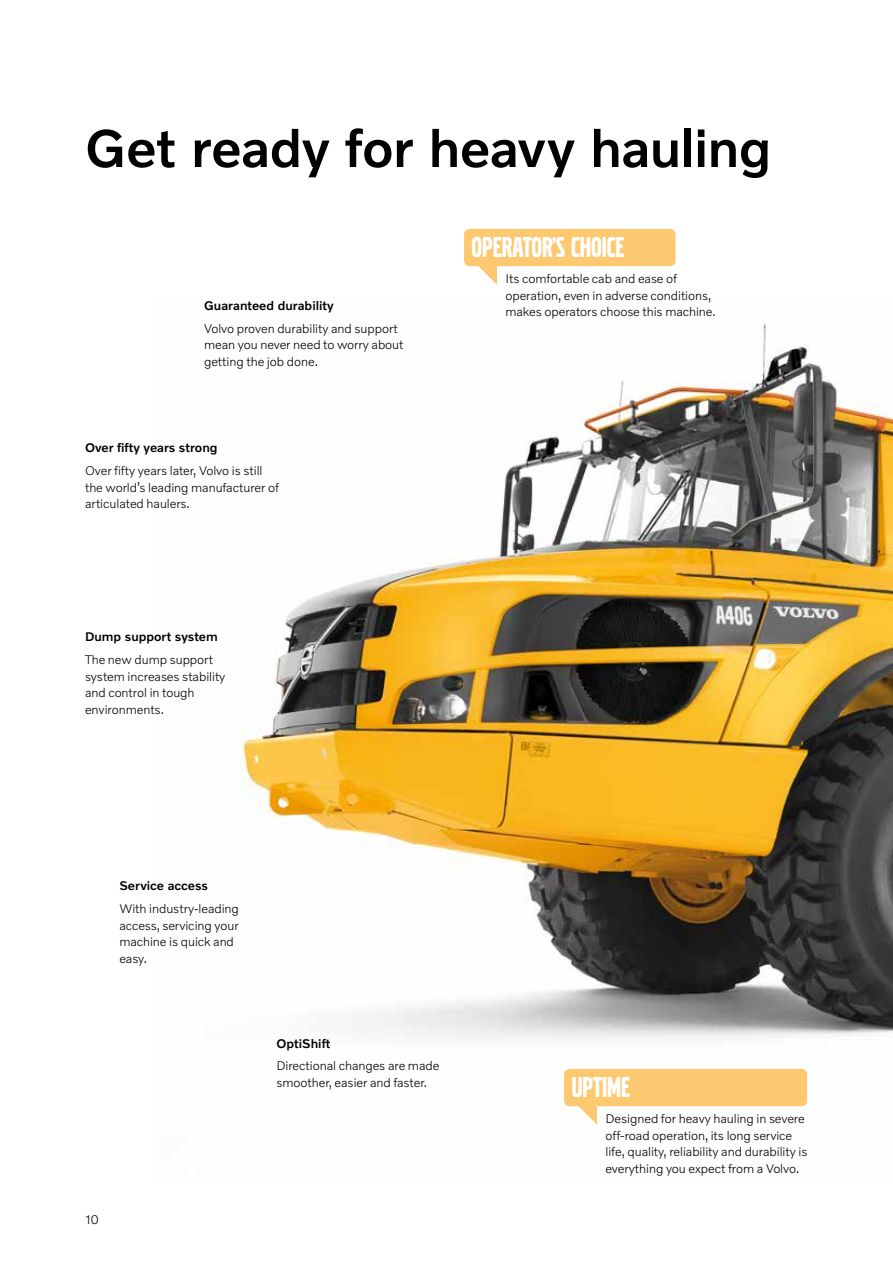
<style>
.page{position:relative;width:893px;height:1263px;background:#fff}
.page>*{position:absolute;margin:0;border:0;box-sizing:border-box;transform-origin:0 0}
.t1{font:500 54px "Volvo Novum";letter-spacing:-.01em;color:#000}
.t2{font:30px "Volvo Broad Pro";color:#fff}
.t3{font:300 12.75px/16.5px "Volvo Novum";letter-spacing:-.005em;color:#000}
.t4{font:500 12.75px "Volvo Novum";color:#000}
</style>
<div class="page">
<img style="left:239px;top:324px;width:654px;height:783px">
<div style="left:564px;top:1069px;width:243px;height:37px;background:#fcc870;border-radius:6px"></div>
<svg style="left:577px;top:1106px;width:20px;height:19px"></svg>
<div style="left:464px;top:229px;width:212px;height:37px;background:#fcc870;border-radius:6px"></div>
<svg style="left:477px;top:266px;width:20px;height:19px"></svg>
<h1 class="t1" style="left:85px;top:114px;width:688px">Get ready for heavy hauling</h1>
<p class="t4" style="left:204px;top:297px;width:131px">Guaranteed durability</p>
<p class="t3" style="left:204px;top:320px;width:201px">Volvo proven durability and support mean you never need to worry about getting the job done.</p>
<p class="t4" style="left:85px;top:440px;width:134px">Over fifty years strong</p>
<p class="t3" style="left:85px;top:462px;width:195px">Over fifty years later, Volvo is still the world’s leading manufacturer of articulated haulers.</p>
<p class="t4" style="left:85px;top:629px;width:134px">Dump support system</p>
<p class="t3" style="left:85px;top:651px;width:142px">The new dump support system increases stability and control in tough environments.</p>
<h2 class="t2" style="left:472px;top:233px;width:154px">OPERATOR’S CHOICE</h2>
<p class="t3" style="left:505px;top:270px;width:212px">Its comfortable cab and ease of operation, even in adverse conditions, makes operators choose this machine.</p>
<p class="t4" style="left:119px;top:878px;width:90px">Service access</p>
<p class="t3" style="left:119px;top:900px;width:121px">With industry-leading access, servicing your machine is quick and easy.</p>
<p class="t4" style="left:276px;top:1035px;width:56px">OptiShift</p>
<p class="t3" style="left:276px;top:1057px;width:164px">Directional changes are made smoother, easier and faster.</p>
<p class="t3" style="left:85px;top:1210px;width:16px">10</p>
<h2 class="t2" style="left:572px;top:1073px;width:60px">UPTIME</h2>
<p class="t3" style="left:605px;top:1110px;width:203px">Designed for heavy hauling in severe off-road operation, its long service life, quality, reliability and durability is everything you expect from a Volvo.</p>
</div>
